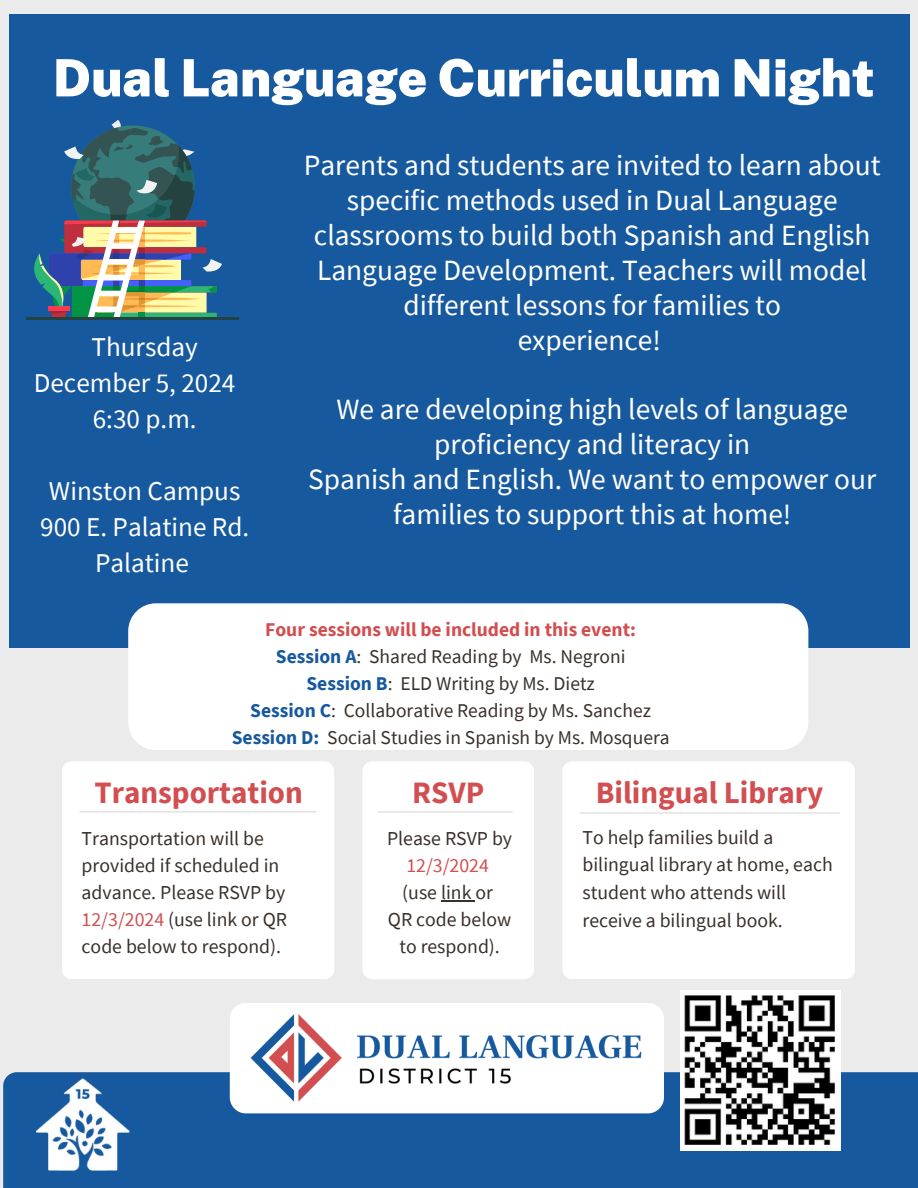
<style>
.page{position:relative;width:918px;height:1188px;background:#ebebeb}
.page>*{position:absolute;margin:0;border:0;box-sizing:border-box;transform-origin:0 0}
.t1{font:900 51.45px "Public Sans";color:#fff}
.t2{font:700 31.05px "Source Sans Pro";color:#d24e50}
.t3{font:29.4px/34.8px "Source Sans Pro";color:#fff;text-align:center}
.t4{font:27.15px/36px "Source Sans Pro";color:#fff;text-align:center}
.t5{font:19.8px/27px "Source Sans Pro";color:#3a302b;text-align:center}
.t6{font:19.5px "Source Sans Pro";color:#3a302b}
.t7{font:700 19.5px "Source Sans Pro";color:#d24e50}
.s1{font-weight:700;color:#17599e}
.s2{color:#d24e50}
</style>
<div class="page">
<div style="left:9px;top:14px;width:900px;height:634px;background:#17599e"></div>
<div style="left:128px;top:603px;width:680px;height:147px;background:#fff"></div>
<div style="left:3px;top:1072px;width:915px;height:116px;background:#17599e"></div>
<div style="left:230px;top:1003px;width:434px;height:110px;background:#fff"></div>
<div style="left:562px;top:761px;width:293px;height:218px;background:#fff"></div>
<div style="left:62px;top:761px;width:272px;height:218px;background:#fff"></div>
<hr style="left:580px;top:812px;width:260px;height:2px;background:#d9d9d9">
<hr style="left:80px;top:811px;width:236px;height:1px;background:#d9d9d9">
<img style="left:247px;top:1009px;width:397px;height:98px">
<img style="left:34px;top:1078px;width:99px;height:94px">
<hr style="left:27px;top:318px;width:212px;height:2px;background:#244240">
<svg style="left:29px;top:120px;width:193px;height:198px"></svg>
<img style="left:681px;top:991px;width:159px;height:159px">
<div style="left:362px;top:761px;width:172px;height:218px;background:#fff"></div>
<h1 class="t1" style="left:53px;top:48px;width:823px">Dual Language Curriculum Night</h1>
<p class="t4" style="left:92px;top:329px;width:108px">Thursday</p>
<p class="t4" style="left:34px;top:365px;width:203px">December 5, 2024</p>
<p class="t4" style="left:93px;top:401px;width:105px">6:30 p.m.</p>
<p class="t4" style="left:40px;top:473px;width:211px">Winston Campus<br>900 E. Palatine Rd.<br>Palatine</p>
<p class="t3" style="left:304px;top:147px;width:578px">Parents and students are invited to learn about specific methods used in Dual Language classrooms to build both Spanish and English Language Development. Teachers will model different lessons for families to<br>experience!</p>
<p class="t3" style="left:308px;top:392px;width:570px">We are developing high levels of language proficiency and literacy in<br>Spanish and English. We want to empower our families to support this at home!</p>
<p class="t7" style="left:265px;top:616px;width:372px">Four sessions will be included in this event:</p>
<h2 class="t6" style="left:276px;top:643px;width:351px"><span class="s1">Session A</span>: Shared Reading by Ms. Negroni</h2>
<p class="t6" style="left:306px;top:670px;width:290px"><span class="s1">Session B</span>: ELD Writing by Ms. Dietz</p>
<p class="t6" style="left:250px;top:697px;width:402px"><span class="s1">Session C</span>: Collaborative Reading by Ms. Sanchez</p>
<p class="t6" style="left:232px;top:724px;width:439px"><span class="s1">Session D:</span> Social Studies in Spanish by Ms. Mosquera</p>
<p class="t2" style="left:95px;top:773px;width:210px">Transportation</p>
<h4 class="t2" style="left:412px;top:773px;width:74px">RSVP</h4>
<h4 class="t2" style="left:596px;top:773px;width:229px">Bilingual Library</h4>
<h3 class="t5" style="left:82px;top:825px;width:207px;text-align:left">Transportation will be provided if scheduled in advance. Please RSVP by<br><span class="s2">12/3/2024</span> (use link or QR code below to respond).</h3>
<p class="t5" style="left:583px;top:823px;width:252px;line-height:27.5px;text-align:left">To help families build a bilingual library at home, each student who attends will receive a bilingual book.</p>
<p class="t5" style="left:387px;top:825px;width:127px">Please RSVP by<br><span class="s2">12/3/2024</span></p>
<h5 class="t5" style="left:402px;top:879px;width:92px">(use link or</h5>
<h5 class="t5" style="left:388px;top:906px;width:125px">QR code below to respond).</h5>
</div>
